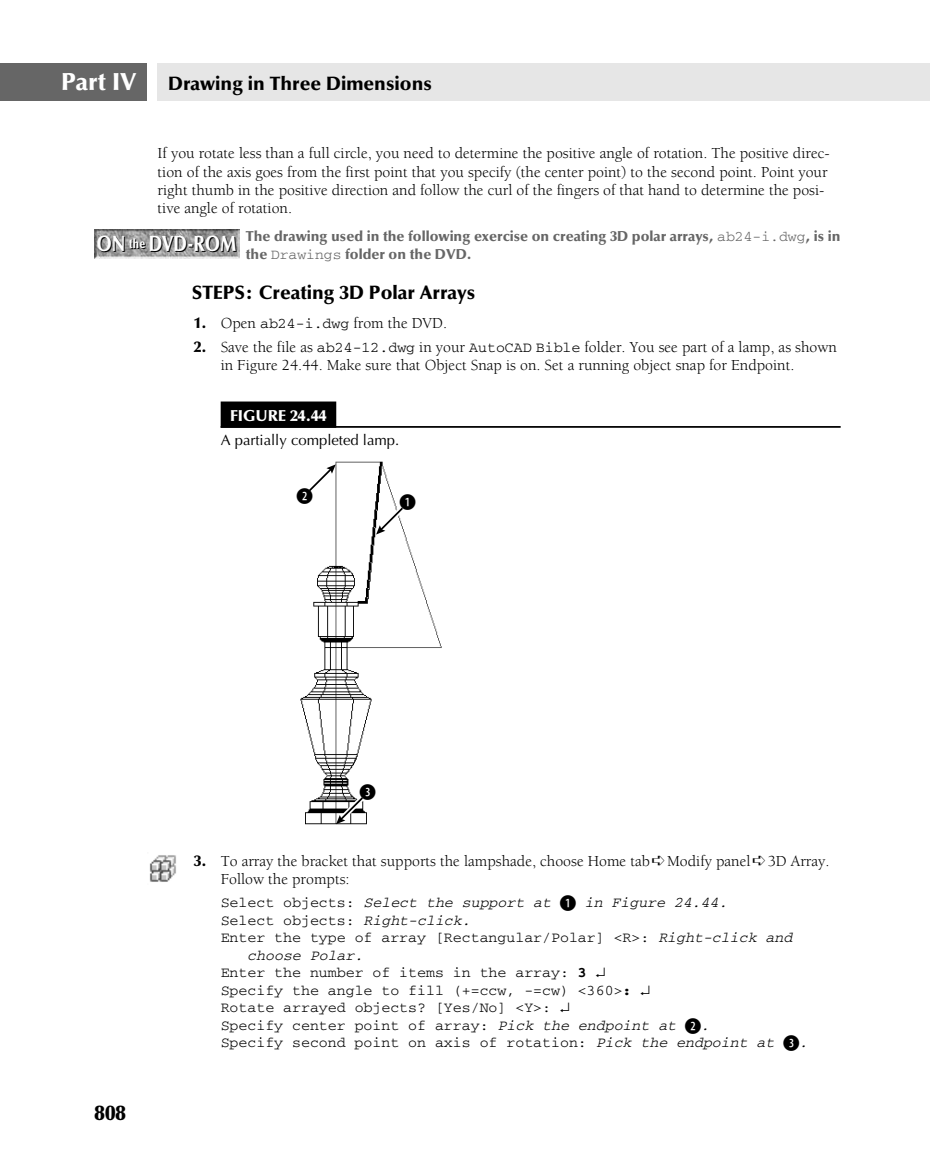
<style>
.page{position:relative;width:930px;height:1166px;background:#fff}
.page>*{position:absolute;margin:0;border:0;box-sizing:border-box;transform-origin:0 0}
.t1{font:900 24.5px "Optima LT Std";color:#fff}
.t2{font:900 21.88px "Optima";letter-spacing:-.015em;color:#000;scale:.8 1}
.t3{font:900 21px "Optima LT Std";color:#000}
.t4{font:900 19.25px "Optima LT Std";color:#000}
.t5{font:15.75px/18.4px "Berkeley Std";color:#000}
.t6{font:900 15.75px "Optima LT Std";color:#fff}
.t7{font:15.75px "TY Circle Numbers";color:#000}
.t8{font:14.88px "Wiley Code STD";color:#000}
.t9{font:italic 14.88px "Wiley Code STD";color:#000}
.t10{font:14.88px "Optima LT Std";color:#000}
.t11{font:900 14.35px/17.5px "Optima LT Std";color:#666}
.s1{color:#fff}
.s2{font-family:"Wiley Code STD";font-weight:400;font-size:14.7px}
.s3{font-family:"Optima LT Std";font-weight:900;font-size:15.4px}
.s4{font-family:"Wiley Code STD";font-size:14.88px}
.s5{font-style:normal}
.s6{font-family:"TY Circle Numbers";font-style:normal;font-size:15.75px}
.s7{font-style:italic}
.s8{font-weight:700}
.s9{font-family:"TY Circle Numbers";font-size:15.75px}
</style>
<div class="page">
<div style="left:158px;top:63px;width:771px;height:38px;background:#e6e6e6"></div>
<div style="left:0;top:63px;width:147px;height:38px;background:#666"></div>
<hr style="left:929px;top:63px;width:1px;height:38px;background:#e6e6e6">
<div style="left:220px;top:401px;width:116px;height:27px;background:#000"></div>
<hr style="left:220px;top:426px;width:620px;height:2px;background:#000">
<div style="left:94px;top:229px;width:152px;height:30px;background:linear-gradient(to bottom,#fff,#fff)"></div>
<img style="left:95px;top:229px;width:144px;height:30px">
<img style="left:300px;top:461px;width:142px;height:364px">
<div style="left:360px;top:785px;width:15px;height:15px;background:#fff;border-radius:50%"></div>
<svg style="left:333px;top:790px;width:37px;height:35px"></svg>
<div style="left:297px;top:489px;width:15px;height:15px;background:#fff;border-radius:50%"></div>
<svg style="left:302px;top:461px;width:36px;height:37px"></svg>
<div style="left:400px;top:495px;width:15px;height:15px;background:#fff;border-radius:50%"></div>
<svg style="left:373px;top:501px;width:36px;height:36px"></svg>
<img style="left:149px;top:855px;width:27px;height:27px">
<h1 class="t1" style="left:61px;top:71px;width:77px">Part IV</h1>
<p class="t4" style="left:168px;top:76px;width:265px">Drawing in Three Dimensions</p>
<p class="t5" style="left:158px;top:145px;width:673px">If you rotate less than a full circle, you need to determine the positive angle of rotation. The positive direc&shy;tion of the axis goes from the first point that you specify (the center point) to the second point. Point your right thumb in the positive direction and follow the curl of the fingers of that hand to determine the posi&shy;tive angle of rotation.</p>
<h2 class="t2" style="left:96px;top:236px;width:178px"><span class="s1">ON</span> <sup>the</sup> DVD-ROM</h2>
<p class="t11" style="left:246px;top:229px;width:596px">The drawing used in the following exercise on creating 3D polar arrays, <span class="s2">ab24-i.dwg</span>, is in the <span class="s2">Drawings</span> folder on the DVD.</p>
<p class="t4" style="left:192px;top:285px;width:285px">STEPS: Creating 3D Polar Arrays</p>
<p class="t5" style="left:194px;top:315px;width:255px"><span class="s3">1.</span> Open <span class="s4">ab24-i.dwg</span> from the DVD.</p>
<p class="t5" style="left:220px;top:339px;width:617px;text-indent:-27px"><span class="s3">2.</span> Save the file as <span class="s4">ab24-12.dwg</span> in your <span class="s4">AutoCAD Bible</span> folder. You see part of a lamp, as shown in Figure 24.44. Make sure that Object Snap is on. Set a running object snap for Endpoint.</p>
<p class="t6" style="left:230px;top:409px;width:98px">FIGURE 24.44</p>
<p class="t10" style="left:220px;top:434px;width:180px">A partially completed lamp.</p>
<p class="t7" style="left:297px;top:488px;width:17px">2</p>
<p class="t7" style="left:399px;top:494px;width:17px">1</p>
<p class="t7" style="left:359px;top:784px;width:17px">3</p>
<h3 class="t3" style="left:94px;top:1104px;width:33px">808</h3>
<p class="t5" style="left:220px;top:853px;width:610px;text-indent:-27px"><span class="s3">3.</span> To array the bracket that supports the lampshade, choose Home tab ➪ Modify panel ➪ 3D Array.<br>Follow the prompts:</p>
<p class="t9" style="left:220px;top:897px;width:508px"><span class="s5">Select objects:</span> Select the support at <span class="s6">1</span> in Figure 24.44.</p>
<p class="t8" style="left:221px;top:915px;width:251px">Select objects: <span class="s7">Right-click.</span></p>
<p class="t8" style="left:221px;top:932px;width:573px">Enter the type of array [Rectangular/Polar] &lt;R&gt;: <span class="s7">Right-click and</span></p>
<p class="t9" style="left:247px;top:950px;width:118px">choose Polar.</p>
<p class="t8" style="left:221px;top:968px;width:386px">Enter the number of items in the array: <span class="s8">3</span> ↵</p>
<p class="t8" style="left:221px;top:985px;width:431px">Specify the angle to fill (+=ccw, -=cw) &lt;360&gt;<span class="s8">:</span> ↵</p>
<p class="t8" style="left:221px;top:1003px;width:350px">Rotate arrayed objects? [Yes/No] &lt;Y&gt;: ↵</p>
<p class="t8" style="left:221px;top:1020px;width:490px">Specify center point of array: <span class="s7">Pick the endpoint at</span> <span class="s9">2</span><span class="s7">.</span></p>
<p class="t8" style="left:221px;top:1037px;width:588px">Specify second point on axis of rotation: <span class="s7">Pick the endpoint at</span> <span class="s9">3</span><span class="s7">.</span></p>
</div>
